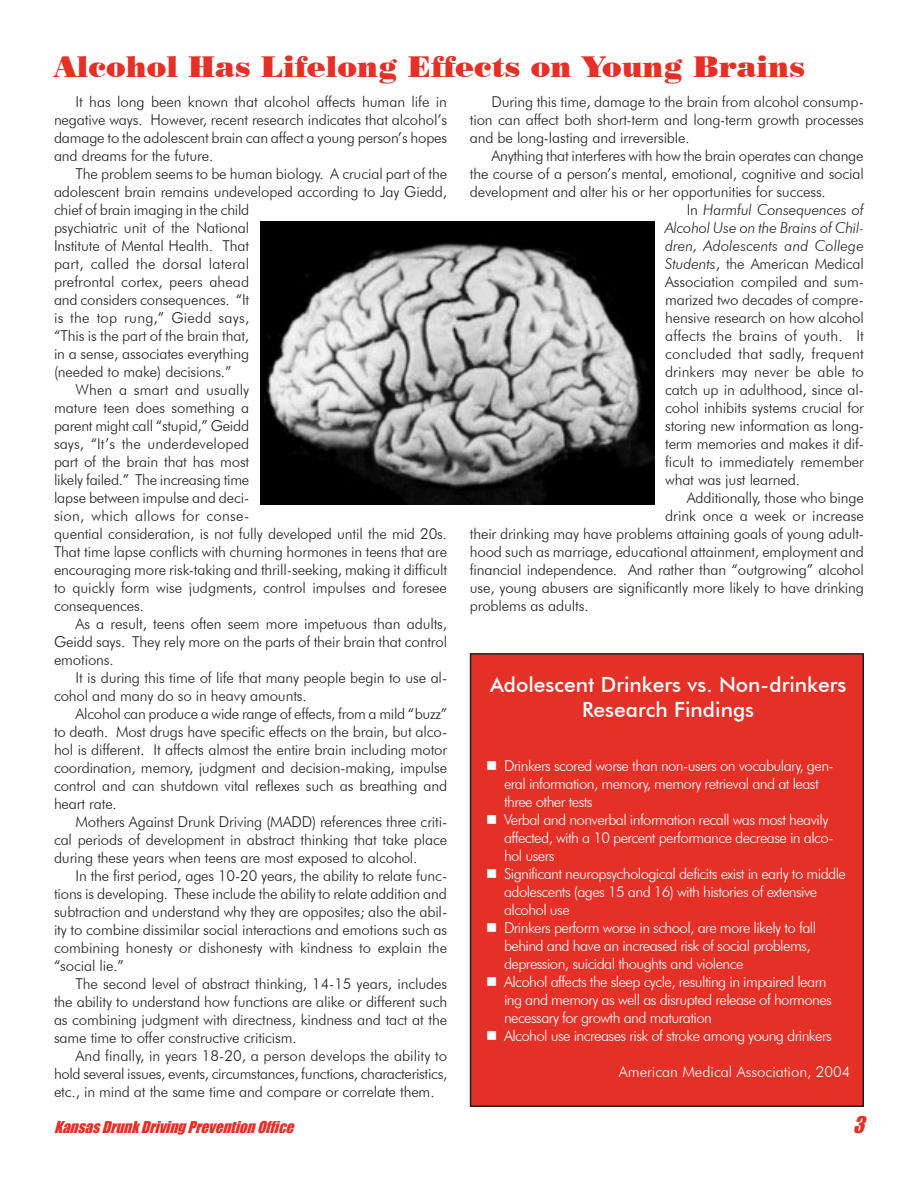
<style>
.page{position:relative;width:918px;height:1188px;background:#fff}
.page>*{position:absolute;margin:0;border:0;box-sizing:border-box;transform-origin:0 0}
.t1{font:30px "Poster Bodoni BT";color:#e43027}
.t2{font:500 21px/25.2px "Futura BT";color:#fff;text-align:center}
.t3{font:italic 21px "Impact";color:#e43027}
.t4{font:300 15px/18px "Futura BT";letter-spacing:-.01em;color:#231f20;text-align:justify}
.t5{font:300 15px/18px "Futura BT";letter-spacing:-.04em;color:#fff}
.t6{font:300 15px "Futura BT";letter-spacing:.015em;color:#231f20}
.t7{font:italic 300 15px "Futura BT";letter-spacing:-.01em;color:#231f20}
.t8{font:italic 15px "Impact";color:#e43027}
.t9{font:300 15px "Futura BT";color:#fff}
.t10{font:300 15px "Futura BT";letter-spacing:.01em;color:#231f20}
.s1{font-style:normal}
.s2{font-style:italic}
</style>
<div class="page">
<div style="left:471px;top:654px;width:392px;height:452px;background:#e43027"></div>
<div style="left:470px;top:653px;width:394px;height:454px;border:2px solid #231f20"></div>
<img style="left:260px;top:221px;width:394px;height:284px">
<h1 class="t1" style="left:54px;top:48px;width:753px">Alcohol Has Lifelong Effects on Young Brains</h1>
<p class="t4" style="left:54px;top:93px;width:395px;text-indent:22px">It has long been known that alcohol affects human life in negative ways. However, recent research indicates that alcohol’s damage to the adolescent brain can affect a young person’s hopes and dreams for the future.</p>
<p class="t4" style="left:76px;top:165px;width:373px">The problem seems to be human biology. A crucial part of the</p>
<p class="t4" style="left:54px;top:183px;width:395px">adolescent brain remains undeveloped according to Jay Giedd,</p>
<p class="t4" style="left:54px;top:201px;width:197px">chief of brain imaging in the child</p>
<p class="t4" style="left:54px;top:219px;width:197px">psychiatric unit of the National</p>
<p class="t4" style="left:54px;top:237px;width:197px">Institute of Mental Health. That</p>
<p class="t6" style="left:54px;top:255px;width:197px">part, called the dorsal lateral</p>
<p class="t4" style="left:54px;top:273px;width:197px">prefrontal cortex, peers ahead</p>
<p class="t4" style="left:54px;top:291px;width:197px">and considers consequences. “It</p>
<p class="t6" style="left:54px;top:309px;width:197px">is the top rung,” Giedd says,</p>
<p class="t4" style="left:54px;top:327px;width:197px">“This is the part of the brain that,</p>
<p class="t4" style="left:54px;top:345px;width:197px">in a sense, associates everything</p>
<p class="t4" style="left:54px;top:363px;width:179px">(needed to make) decisions.”</p>
<p class="t4" style="left:76px;top:381px;width:175px">When a smart and usually</p>
<p class="t4" style="left:54px;top:399px;width:197px">mature teen does something a</p>
<p class="t4" style="left:54px;top:417px;width:197px">parent might call “stupid,” Geidd</p>
<p class="t4" style="left:54px;top:435px;width:197px">says, “It’s the underdeveloped</p>
<p class="t4" style="left:54px;top:453px;width:197px">part of the brain that has most</p>
<p class="t4" style="left:54px;top:471px;width:197px">likely failed.” The increasing time</p>
<p class="t4" style="left:54px;top:489px;width:197px">lapse between impulse and deci-</p>
<p class="t6" style="left:54px;top:507px;width:197px">sion, which allows for conse-</p>
<p class="t4" style="left:54px;top:525px;width:395px">quential consideration, is not fully developed until the mid 20s.</p>
<p class="t4" style="left:54px;top:543px;width:395px">That time lapse conflicts with churning hormones in teens that are</p>
<p class="t4" style="left:54px;top:561px;width:395px">encouraging more risk-taking and thrill-seeking, making it difficult</p>
<p class="t4" style="left:54px;top:579px;width:395px">to quickly form wise judgments, control impulses and foresee</p>
<p class="t4" style="left:54px;top:597px;width:92px">consequences.</p>
<p class="t4" style="left:76px;top:615px;width:373px">As a result, teens often seem more impetuous than adults,</p>
<p class="t4" style="left:54px;top:633px;width:395px">Geidd says. They rely more on the parts of their brain that control</p>
<p class="t4" style="left:54px;top:651px;width:61px">emotions.</p>
<p class="t4" style="left:76px;top:669px;width:373px">It is during this time of life that many people begin to use al-</p>
<p class="t4" style="left:54px;top:687px;width:254px">cohol and many do so in heavy amounts.</p>
<p class="t4" style="left:76px;top:705px;width:373px">Alcohol can produce a wide range of effects, from a mild “buzz”</p>
<p class="t4" style="left:54px;top:723px;width:395px">to death. Most drugs have specific effects on the brain, but alco-</p>
<p class="t4" style="left:54px;top:741px;width:395px">hol is different. It affects almost the entire brain including motor</p>
<p class="t4" style="left:54px;top:759px;width:395px">coordination, memory, judgment and decision-making, impulse</p>
<p class="t4" style="left:54px;top:777px;width:395px">control and can shutdown vital reflexes such as breathing and</p>
<p class="t4" style="left:54px;top:795px;width:64px">heart rate.</p>
<p class="t4" style="left:76px;top:813px;width:373px">Mothers Against Drunk Driving (MADD) references three criti-</p>
<p class="t4" style="left:54px;top:831px;width:395px">cal periods of development in abstract thinking that take place</p>
<p class="t4" style="left:54px;top:849px;width:365px">during these years when teens are most exposed to alcohol.</p>
<p class="t4" style="left:76px;top:867px;width:373px">In the first period, ages 10-20 years, the ability to relate func-</p>
<p class="t4" style="left:54px;top:885px;width:394px">tions is developing. These include the ability to relate addition and</p>
<p class="t4" style="left:54px;top:903px;width:395px">subtraction and understand why they are opposites; also the abil-</p>
<p class="t4" style="left:54px;top:921px;width:395px">ity to combine dissimilar social interactions and emotions such as</p>
<p class="t4" style="left:54px;top:939px;width:395px">combining honesty or dishonesty with kindness to explain the</p>
<p class="t4" style="left:54px;top:957px;width:71px">“social lie.”</p>
<p class="t4" style="left:76px;top:975px;width:373px">The second level of abstract thinking, 14-15 years, includes</p>
<p class="t4" style="left:54px;top:993px;width:395px">the ability to understand how functions are alike or different such</p>
<p class="t4" style="left:54px;top:1011px;width:395px">as combining judgment with directness, kindness and tact at the</p>
<p class="t4" style="left:54px;top:1029px;width:244px">same time to offer constructive criticism.</p>
<p class="t4" style="left:76px;top:1047px;width:373px">And finally, in years 18-20, a person develops the ability to</p>
<p class="t4" style="left:54px;top:1065px;width:395px">hold several issues, events, circumstances, functions, characteristics,</p>
<p class="t4" style="left:54px;top:1083px;width:382px">etc., in mind at the same time and compare or correlate them.</p>
<p class="t4" style="left:470px;top:93px;width:396px;text-indent:22px">During this time, damage to the brain from alcohol consump&shy;tion can affect both short-term and long-term growth processes and be long-lasting and irreversible.</p>
<p class="t4" style="left:491px;top:147px;width:374px">Anything that interferes with how the brain operates can change</p>
<p class="t4" style="left:470px;top:165px;width:396px">the course of a person’s mental, emotional, cognitive and social</p>
<p class="t4" style="left:470px;top:183px;width:358px">development and alter his or her opportunities for success.</p>
<p class="t7" style="left:687px;top:201px;width:179px"><span class="s1">In</span> Harmful Consequences of</p>
<p class="t7" style="left:665px;top:219px;width:200px">Alcohol Use on the Brains of Chil-</p>
<p class="t7" style="left:665px;top:237px;width:200px">dren, Adolescents and College</p>
<p class="t4" style="left:665px;top:255px;width:200px"><span class="s2">Students</span>, the American Medical</p>
<p class="t4" style="left:665px;top:273px;width:200px">Association compiled and sum-</p>
<p class="t4" style="left:665px;top:291px;width:200px">marized two decades of compre-</p>
<p class="t4" style="left:665px;top:309px;width:200px">hensive research on how alcohol</p>
<p class="t10" style="left:665px;top:327px;width:200px">affects the brains of youth. It</p>
<p class="t6" style="left:665px;top:345px;width:200px">concluded that sadly, frequent</p>
<p class="t4" style="left:665px;top:363px;width:200px">drinkers may never be able to</p>
<p class="t4" style="left:665px;top:381px;width:200px">catch up in adulthood, since al-</p>
<p class="t4" style="left:665px;top:399px;width:200px">cohol inhibits systems crucial for</p>
<p class="t4" style="left:665px;top:417px;width:200px">storing new information as long-</p>
<p class="t4" style="left:665px;top:435px;width:200px">term memories and makes it dif-</p>
<p class="t4" style="left:665px;top:453px;width:200px">ficult to immediately remember</p>
<p class="t4" style="left:665px;top:471px;width:136px">what was just learned.</p>
<p class="t4" style="left:687px;top:489px;width:179px">Additionally, those who binge</p>
<p class="t4" style="left:665px;top:507px;width:200px">drink once a week or increase</p>
<p class="t4" style="left:470px;top:525px;width:396px">their drinking may have problems attaining goals of young adult-</p>
<p class="t4" style="left:470px;top:543px;width:396px">hood such as marriage, educational attainment, employment and</p>
<p class="t4" style="left:470px;top:561px;width:396px">financial independence. And rather than “outgrowing” alcohol</p>
<p class="t4" style="left:470px;top:579px;width:396px">use, young abusers are significantly more likely to have drinking</p>
<p class="t4" style="left:470px;top:597px;width:120px">problems as adults.</p>
<h2 class="t2" style="left:490px;top:671px;width:358px">Adolescent Drinkers vs. Non-drinkers<br>Research Findings</h2>
<p class="t5" style="left:504px;top:756px;width:331px;text-indent:-18px">■ Drinkers scored worse than non-users on vocabulary, gen&shy;eral information, memory, memory retrieval and at least three other tests</p>
<p class="t5" style="left:504px;top:810px;width:331px;text-indent:-18px">■ Verbal and nonverbal information recall was most heavily affected, with a 10 percent performance decrease in alco&shy;hol users</p>
<p class="t5" style="left:504px;top:864px;width:344px;text-indent:-18px">■ Significant neuropsychological deficits exist in early to middle adolescents (ages 15 and 16) with histories of extensive alcohol use</p>
<p class="t5" style="left:504px;top:918px;width:314px;text-indent:-18px">■ Drinkers perform worse in school, are more likely to fall behind and have an increased risk of social problems, depression, suicidal thoughts and violence</p>
<p class="t5" style="left:504px;top:972px;width:330px;text-indent:-18px">■ Alcohol affects the sleep cycle, resulting in impaired learn ing and memory as well as disrupted release of hormones necessary for growth and maturation</p>
<p class="t5" style="left:486px;top:1026px;width:347px">■ Alcohol use increases risk of stroke among young drinkers</p>
<p class="t9" style="left:619px;top:1062px;width:233px">American Medical Association, 2004</p>
<p class="t8" style="left:54px;top:1115px;width:247px">KansasDrunkDrivingPreventionOffice</p>
<h2 class="t3" style="left:853px;top:1108px;width:21px">3</h2>
</div>
